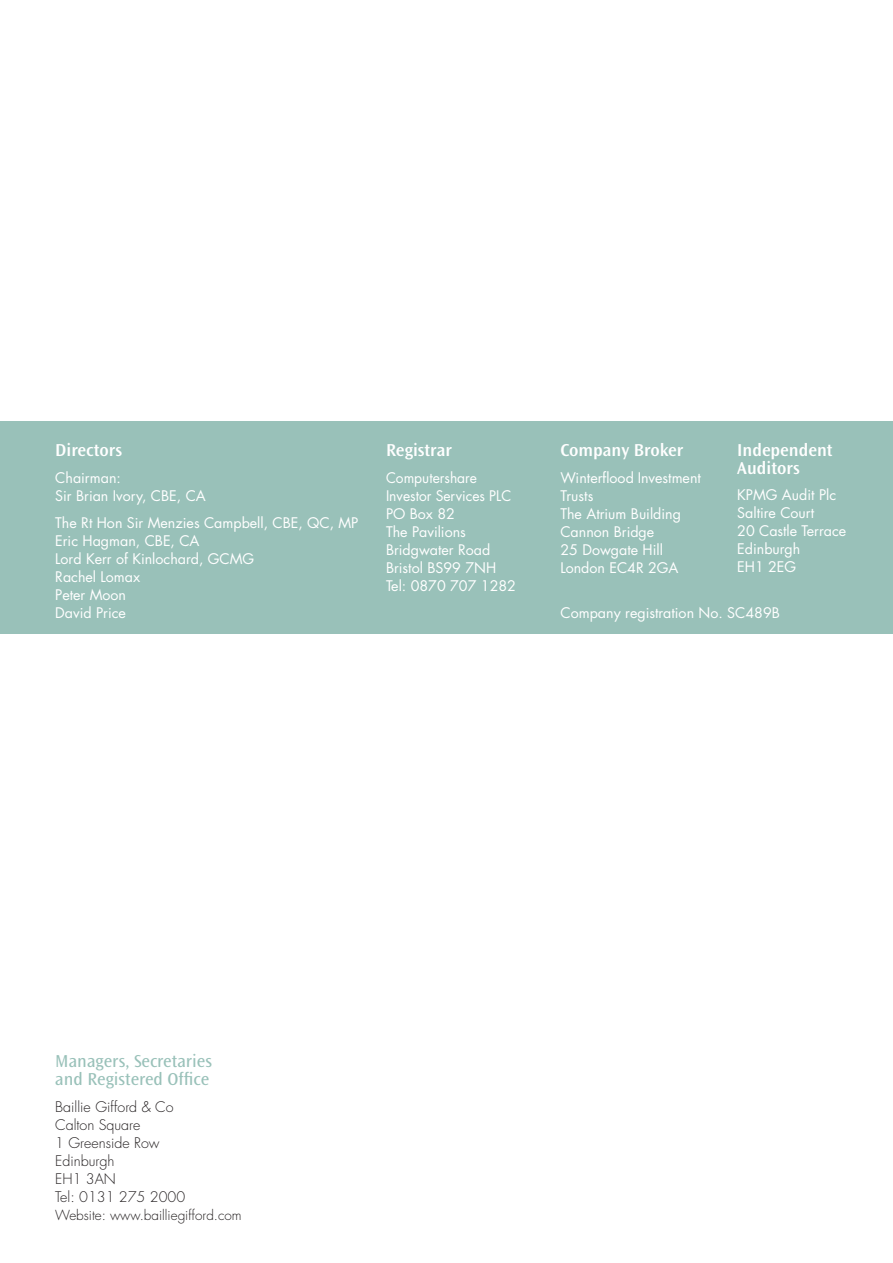
<style>
.page{position:relative;width:893px;height:1263px;background:#fff}
.page>*{position:absolute;margin:0;border:0;box-sizing:border-box;transform-origin:0 0}
.t1{font:600 18px/18px "Ocean Sans";color:#fff}
.t2{font:18px/18.8px "Ocean Sans";color:#99c1b9}
.t3{font:14.25px/18px "Futura";color:#fff}
.t4{font:300 14.25px/18px "Futura";color:#231f20}
.t5{font:300 13.5px "Futura";color:#231f20}
</style>
<div class="page">
<div style="left:0;top:421px;width:893px;height:213px;background:#99c1b9"></div>
<p class="t1" style="left:55px;top:442px;width:68px">Directors</p>
<p class="t3" style="left:55px;top:469px;width:152px">Chairman:<br>Sir Brian Ivory, CBE, CA</p>
<p class="t3" style="left:55px;top:513px;width:305px">The Rt Hon Sir Menzies Campbell, CBE, QC, MP<br>Eric Hagman, CBE, CA<br>Lord Kerr of Kinlochard, GCMG<br>Rachel Lomax<br>Peter Moon<br>David Price</p>
<p class="t1" style="left:386px;top:442px;width:67px">Registrar</p>
<p class="t3" style="left:386px;top:469px;width:132px">Computershare<br>Investor Services PLC<br>PO Box 82<br>The Pavilions<br>Bridgwater Road<br>Bristol BS99 7NH<br>Tel: 0870 707 1282</p>
<p class="t1" style="left:737px;top:441px;width:97px">Independent<br>Auditors</p>
<p class="t3" style="left:737px;top:486px;width:110px">KPMG Audit Plc<br>Saltire Court<br>20 Castle Terrace<br>Edinburgh<br>EH1 2EG</p>
<p class="t1" style="left:560px;top:442px;width:125px">Company Broker</p>
<p class="t3" style="left:560px;top:469px;width:142px">Winterflood Investment<br>Trusts<br>The Atrium Building<br>Cannon Bridge<br>25 Dowgate Hill<br>London EC4R 2GA</p>
<p class="t3" style="left:561px;top:604px;width:221px">Company registration No. SC489B</p>
<p class="t2" style="left:55px;top:1051px;width:158px">Managers, Secretaries and Registered Office</p>
<p class="t4" style="left:55px;top:1098px;width:131px">Baillie Gifford &amp; Co<br>Calton Square<br>1 Greenside Row<br>Edinburgh<br>EH1 3AN<br>Tel: 0131 275 2000</p>
<p class="t5" style="left:55px;top:1207px;width:188px">Website: www.bailliegifford.com</p>
</div>
